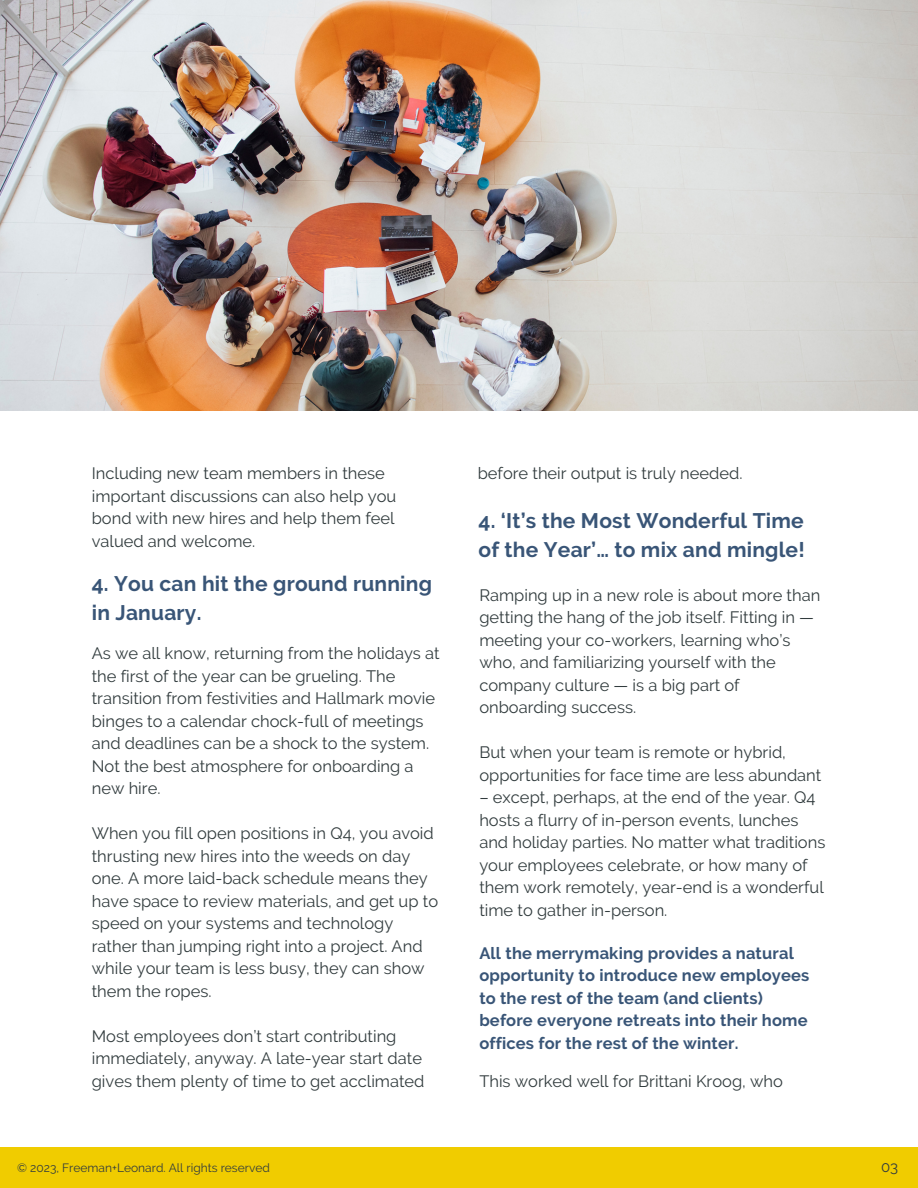
<style>
.page{position:relative;width:918px;height:1188px;background:#fff}
.page>*{position:absolute;margin:0;border:0;box-sizing:border-box;transform-origin:0 0}
.t1{font:700 21px/29.2px "Raleway";letter-spacing:.01em;color:#395577}
.t2{font:16.5px/22.5px "Raleway";color:#323c3e}
.t3{font:700 16.5px/22.5px "Raleway";letter-spacing:.01em;color:#395577}
.t4{font:15px "Raleway";color:#323c3e}
.t5{font:12px "Raleway";color:#323c3e}
</style>
<div class="page">
<div style="left:0;top:1147px;width:918px;height:41px;background:#f0cc00"></div>
<img style="left:0;top:0;width:918px;height:411px">
<p class="t2" style="left:92px;top:462px;width:306px">Including new team members in these important discussions can also help you bond with new hires and help them feel valued and welcome.</p>
<p class="t1" style="left:92px;top:569px;width:342px">4. You can hit the ground running in January.</p>
<p class="t2" style="left:92px;top:642px;width:349px">As we all know, returning from the holidays at the first of the year can be grueling. The transition from festivities and Hallmark movie binges to a calendar chock-full of meetings and deadlines can be a shock to the system.<br>Not the best atmosphere for onboarding a new hire.</p>
<p class="t2" style="left:92px;top:822px;width:348px">When you fill open positions in Q4, you avoid thrusting new hires into the weeds on day one. A more laid-back schedule means they have space to review materials, and get up to speed on your systems and technology rather than jumping right into a project. And while your team is less busy, they can show them the ropes.</p>
<p class="t2" style="left:92px;top:1025px;width:334px">Most employees don’t start contributing immediately, anyway. A late-year start date gives them plenty of time to get acclimated</p>
<p class="t5" style="left:17px;top:1160px;width:254px">© 2023, Freeman+Leonard. All rights reserved</p>
<p class="t2" style="left:478px;top:462px;width:266px">before their output is truly needed.</p>
<p class="t1" style="left:478px;top:506px;width:328px">4. ‘It’s the Most Wonderful Time of the Year’… to mix and mingle!</p>
<p class="t2" style="left:479px;top:584px;width:343px">Ramping up in a new role is about more than getting the hang of the job itself. Fitting in — meeting your co-workers, learning who’s who, and familiarizing yourself with the company culture — is a big part of onboarding success.</p>
<p class="t2" style="left:479px;top:741px;width:344px">But when your team is remote or hybrid, opportunities for face time are less abundant</p>
<p class="t2" style="left:479px;top:786px;width:348px">– except, perhaps, at the end of the year. Q4 hosts a flurry of in-person events, lunches and holiday parties. No matter what traditions your employees celebrate, or how many of them work remotely, year-end is a wonderful time to gather in-person.</p>
<p class="t3" style="left:479px;top:942px;width:332px">All the merrymaking provides a natural opportunity to introduce new employees to the rest of the team (and clients) before everyone retreats into their home offices for the rest of the winter.</p>
<p class="t2" style="left:479px;top:1070px;width:305px">This worked well for Brittani Kroog, who</p>
<p class="t4" style="left:881px;top:1158px;width:19px">03</p>
</div>
